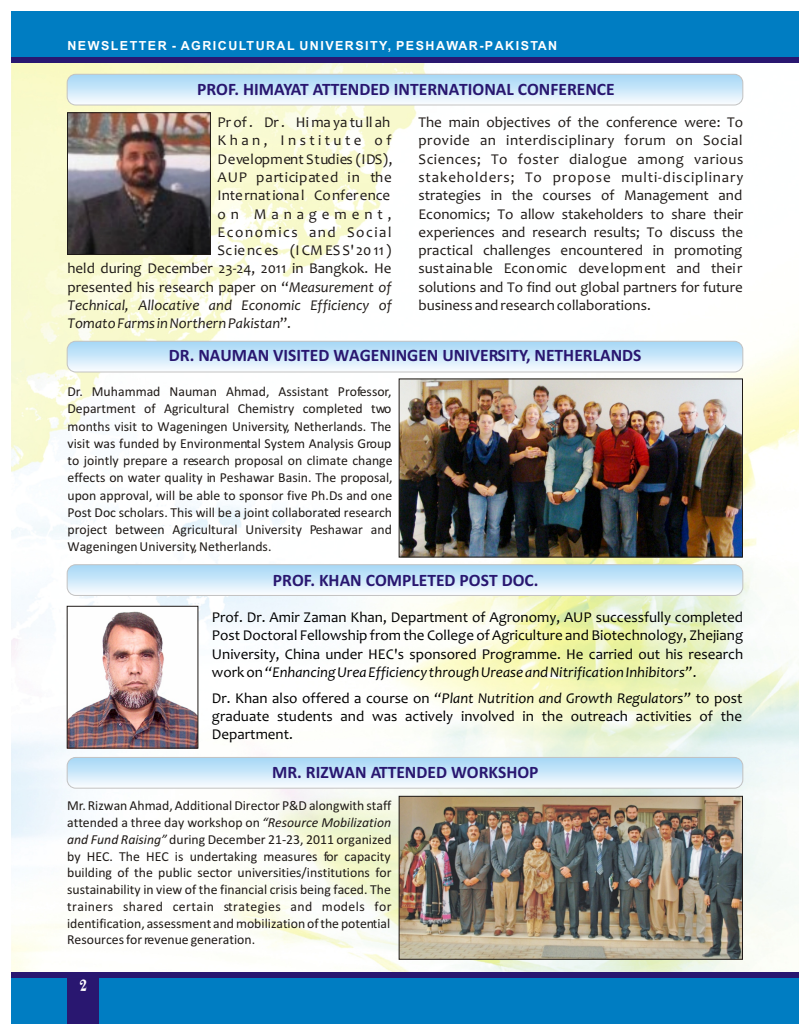
<style>
.page{position:relative;width:810px;height:1035px;background:#fff}
.page>*{position:absolute;margin:0;border:0;box-sizing:border-box;transform-origin:0 0}
.t1{font:18.75px "Bailey";color:#fff}
.t2{font:700 17.5px "Calibri";color:#291770}
.t3{font:15px "Candara";color:#1f1a17}
.t4{font:15px/18.2px "Candara";color:#000;text-align:justify}
.t5{font:italic 15px "Candara";letter-spacing:.005em;color:#1f1a17}
.t6{font:15px "Candara";letter-spacing:.035em;color:#1f1a17}
.t7{font:15px "Candara";letter-spacing:.06em;color:#1f1a17}
.t8{font:15px "Candara";letter-spacing:.03em;color:#1f1a17}
.t9{font:15px "Candara";letter-spacing:.1em;color:#1f1a17}
.t10{font:15px "Candara";letter-spacing:.225em;color:#1f1a17}
.t11{font:15px "Candara";letter-spacing:.325em;color:#1f1a17}
.t12{font:13.75px/17.2px "Calibri";color:#1f1a17;text-align:justify}
.t13{font:700 12.5px "Arial";letter-spacing:.115em;color:#fff}
.s1{font-style:italic}
.s2{font-style:normal}
</style>
<div class="page">
<img style="left:11px;top:63px;width:788px;height:909px">
<div style="left:11px;top:974px;width:788px;height:50px;background:#007dc2"></div>
<div style="left:11px;top:972px;width:788px;height:6px;background:#291770"></div>
<div style="left:11px;top:11px;width:788px;height:50px;background:#007dc2"></div>
<div style="left:11px;top:57px;width:788px;height:6px;background:#291770"></div>
<div style="left:68px;top:975px;width:31px;height:49px;background:#291770"></div>
<img style="left:67px;top:74px;width:676px;height:31px;border-radius:9px">
<div style="left:67px;top:74px;width:676px;height:31px;border:1px solid #c2c2c2;border-radius:9px"></div>
<img style="left:69px;top:114px;width:140px;height:139px">
<div style="left:67px;top:112px;width:144px;height:143px;border:1px solid #1f1a17"></div>
<img style="left:67px;top:341px;width:676px;height:31px;border-radius:9px">
<div style="left:67px;top:341px;width:676px;height:31px;border:1px solid #c2c2c2;border-radius:9px"></div>
<img style="left:401px;top:381px;width:340px;height:174px">
<div style="left:399px;top:379px;width:344px;height:178px;border:1px solid #1f1a17"></div>
<img style="left:67px;top:565px;width:676px;height:30px;border-radius:9px">
<div style="left:67px;top:564px;width:676px;height:32px;border:1px solid #c2c2c2;border-radius:9px"></div>
<img style="left:69px;top:608px;width:127px;height:138px">
<div style="left:67px;top:606px;width:131px;height:142px;border:1px solid #1f1a17"></div>
<img style="left:67px;top:757px;width:676px;height:31px;border-radius:9px">
<div style="left:67px;top:757px;width:676px;height:31px;border:1px solid #c2c2c2;border-radius:9px"></div>
<img style="left:401px;top:798px;width:340px;height:160px">
<div style="left:399px;top:796px;width:344px;height:164px;border:1px solid #1f1a17"></div>
<p class="t13" style="left:68px;top:40px;width:491px">NEWSLETTER - AGRICULTURAL UNIVERSITY, PESHAWAR-PAKISTAN</p>
<p class="t2" style="left:197px;top:82px;width:419px">PROF. HIMAYAT ATTENDED INTERNATIONAL CONFERENCE</p>
<p class="t3" style="left:218px;top:116px;width:174px">Pr of. Dr. Hi ma ya tu ll ah</p>
<p class="t3" style="left:418px;top:116px;width:326px">The main objectives of the conference were: To</p>
<p class="t10" style="left:218px;top:134px;width:175px">Khan, Institute of</p>
<p class="t8" style="left:418px;top:134px;width:325px">provide an interdisciplinary forum on Social</p>
<p class="t6" style="left:218px;top:153px;width:176px">Development Studies (IDS),</p>
<p class="t6" style="left:418px;top:153px;width:326px">Sciences; To foster dialogue among various</p>
<p class="t7" style="left:218px;top:171px;width:176px">AUP participated in the</p>
<p class="t7" style="left:418px;top:171px;width:326px">stakeholders; To propose multi-disciplinary</p>
<p class="t3" style="left:218px;top:189px;width:174px">International Conference</p>
<p class="t3" style="left:418px;top:189px;width:325px">strategies in the courses of Management and</p>
<p class="t11" style="left:218px;top:208px;width:175px">on Management,</p>
<p class="t3" style="left:418px;top:208px;width:326px">Economics; To allow stakeholders to share their</p>
<p class="t9" style="left:218px;top:226px;width:175px">Economics and Social</p>
<p class="t3" style="left:418px;top:226px;width:326px">experiences and research results; To discuss the</p>
<p class="t3" style="left:218px;top:244px;width:175px">Sc ie nc es (I CMES S' 20 11)</p>
<p class="t3" style="left:418px;top:244px;width:325px">practical challenges encountered in promoting</p>
<p class="t3" style="left:67px;top:263px;width:325px">held during December 23-24, 2011 in Bangkok. He</p>
<p class="t3" style="left:418px;top:263px;width:326px">sustainable Economic development and their</p>
<p class="t3" style="left:67px;top:281px;width:326px">presented his research paper on “<span class="s1">Measurement of</span></p>
<p class="t3" style="left:418px;top:281px;width:326px">solutions and To find out global partners for future</p>
<p class="t5" style="left:67px;top:299px;width:326px">Technical, Allocative and Economic Efficiency of</p>
<p class="t3" style="left:418px;top:299px;width:234px">business and research collaborations.</p>
<p class="t5" style="left:67px;top:318px;width:225px">Tomato Farms in Northern Pakistan<span class="s2">”.</span></p>
<p class="t2" style="left:169px;top:348px;width:474px">DR. NAUMAN VISITED WAGENINGEN UNIVERSITY, NETHERLANDS</p>
<p class="t12" style="left:67px;top:384px;width:327px">Dr. Muhammad Nauman Ahmad, Assistant Professor, Department of Agricultural Chemistry completed two months visit to Wageningen University, Netherlands. The visit was funded by Environmental System Analysis Group to jointly prepare a research proposal on climate change effects on water quality in Peshawar Basin. The proposal, upon approval, will be able to sponsor five Ph.Ds and one Post Doc scholars. This will be a joint collaborated research project between Agricultural University Peshawar and Wageningen University, Netherlands.</p>
<p class="t2" style="left:273px;top:572px;width:267px">PROF. KHAN COMPLETED POST DOC.</p>
<p class="t4" style="left:212px;top:610px;width:533px">Prof. Dr. Amir Zaman Khan, Department of Agronomy, AUP successfully completed Post Doctoral Fellowship from the College of Agriculture and Biotechnology, Zhejiang University, China under HEC's sponsored Programme. He carried out his research work on <span class="s1">“Enhancing Urea Efficiency through Urease and Nitrification Inhibitors”</span>.</p>
<p class="t4" style="left:212px;top:690px;width:532px">Dr. Khan also offered a course on <span class="s1">“Plant Nutrition and Growth Regulators”</span> to post graduate students and was actively involved in the outreach activities of the Department.</p>
<p class="t2" style="left:272px;top:765px;width:268px">MR. RIZWAN ATTENDED WORKSHOP</p>
<p class="t12" style="left:67px;top:798px;width:326px;line-height:16.8px">Mr. Rizwan Ahmad, Additional Director P&amp;D alongwith staff attended a three day workshop on <span class="s1">“Resource Mobilization and Fund Raising”</span> during December 21-23, 2011 organized by HEC. The HEC is undertaking measures for capacity building of the public sector universities/institutions for sustainability in view of the financial crisis being faced. The trainers shared certain strategies and models for identification, assessment and mobilization of the potential Resources for revenue generation.</p>
<h1 class="t1" style="left:80px;top:978px;width:9px">2</h1>
</div>
